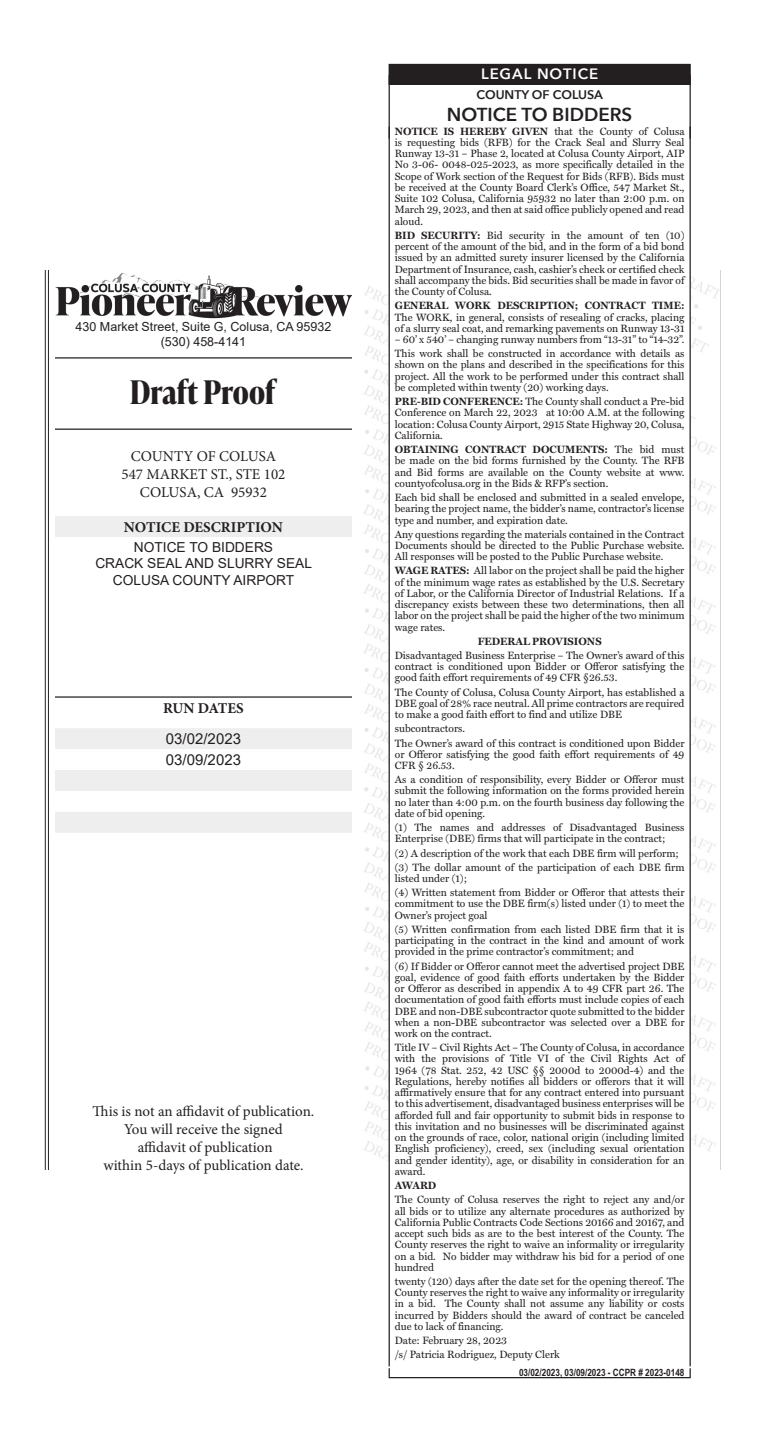
<style>
.page{position:relative;width:765px;height:1440px;background:#fff}
.page>*{position:absolute;margin:0;border:0;box-sizing:border-box;transform-origin:0 0}
.t1{font:700 32.5px "Ivy Presto Headline";color:#231f20;scale:.87 1}
.t2{font:600 18.75px "Avenir Next";color:#231f20}
.t3{font:15px/18px "Minion Pro";color:#231f20;text-align:center}
.t4{font:15px/20.9px "Arial";color:#231f20}
.t5{font:700 15px "Minion Pro";color:#231f20}
.t6{font:600 15px "Avenir Next";letter-spacing:.065em;color:#fff}
.t7{font:700 15px "Minion Pro";letter-spacing:-.02em;color:#231f20}
.t8{font:13.75px/16.5px "Arial";color:#231f20;text-align:center}
.t9{font:12.5px/15px "Arial";color:#231f20;text-align:center}
.t10{font:600 12.5px "Avenir Next";color:#231f20}
.t11{font:10.62px/11.2px "Miller Text";color:#231f20;text-align:justify}
.t12{font:700 10.62px "Miller Text";color:#231f20}
.t13{font:700 10px "Arial Narrow";color:#231f20}
.s1{font-weight:700}
</style>
<div class="page">
<hr style="left:55px;top:357px;width:297px;height:2px;background:#231f20">
<hr style="left:55px;top:429px;width:297px;height:1px;background:#231f20">
<hr style="left:55px;top:696px;width:297px;height:2px;background:#231f20">
<img style="left:55px;top:272px;width:297px;height:47px">
<hr style="left:48px;top:270px;width:1px;height:900px;background:#231f20">
<hr style="left:45px;top:270px;width:1px;height:900px;background:#231f20">
<img style="left:363px;top:270px;width:357px;height:900px">
<div style="left:55px;top:516px;width:297px;height:21px;background:#eeeeef"></div>
<svg style="left:55px;top:728px;width:297px;height:105px"></svg>
<div style="left:389px;top:64px;width:301px;height:1312px;background:#fff"></div>
<div style="left:389px;top:64px;width:301px;height:21px;background:#231f20"></div>
<hr style="left:389px;top:75px;width:1px;height:64px;background:#231f20">
<hr style="left:690px;top:75px;width:1px;height:64px;background:#231f20">
<hr style="left:389px;top:127px;width:1px;height:1239px;background:#231f20">
<hr style="left:690px;top:127px;width:1px;height:1239px;background:#231f20">
<div style="left:389px;top:1368px;width:302px;height:10px;border:1px solid #231f20"></div>
<p class="t9" style="left:76px;top:319px;width:257px">430 Market Street, Suite G, Colusa, CA 95932 (530) 458-4141</p>
<h1 class="t1" style="left:130px;top:369px;width:169px">Draft Proof</h1>
<h3 class="t3" style="left:122px;top:447px;width:165px">COUNTY OF COLUSA<br>547 MARKET ST., STE 102<br>COLUSA, CA 95932</h3>
<h3 class="t5" style="left:124px;top:516px;width:161px">NOTICE DESCRIPTION</h3>
<p class="t8" style="left:95px;top:538px;width:218px">NOTICE TO BIDDERS<br>CRACK SEAL AND SLURRY SEAL<br>COLUSA COUNTY AIRPORT</p>
<h3 class="t7" style="left:163px;top:697px;width:82px">RUN DATES</h3>
<h3 class="t4" style="left:166px;top:728px;width:77px">03/02/2023<br>03/09/2023</h3>
<h3 class="t3" style="left:93px;top:1102px;width:223px">This is not an affidavit of publication.<br>You will receive the signed<br>affidavit of publication<br>within 5-days of publication date.</h3>
<h3 class="t6" style="left:481px;top:61px;width:119px">LEGAL NOTICE</h3>
<p class="t10" style="left:477px;top:84px;width:128px">COUNTY OF COLUSA</p>
<h2 class="t2" style="left:447px;top:98px;width:187px">NOTICE TO BIDDERS</h2>
<p class="t11" style="left:395px;top:126px;width:291px"><span class="s1">NOTICE IS HEREBY GIVEN</span> that the County of Colusa is requesting bids (RFB) for the Crack Seal and Slurry Seal Runway 13-31 – Phase 2, located at Colusa County Airport, AIP No 3-06- 0048-025-2023, as more specifically detailed in the Scope of Work section of the Request for Bids (RFB). Bids must be received at the County Board Clerk’s Office, 547 Market St., Suite 102 Colusa, California 95932 no later than 2:00 p.m. on March 29, 2023, and then at said office publicly opened and read aloud.</p>
<p class="t11" style="left:395px;top:230px;width:291px"><span class="s1">BID SECURITY:</span> Bid security in the amount of ten (10) percent of the amount of the bid, and in the form of a bid bond issued by an admitted surety insurer licensed by the California Department of Insurance, cash, cashier’s check or certified check shall accompany the bids. Bid securities shall be made in favor of the County of Colusa.</p>
<p class="t12" style="left:395px;top:300px;width:291px">GENERAL WORK DESCRIPTION; CONTRACT TIME:</p>
<p class="t11" style="left:395px;top:312px;width:291px">The WORK, in general, consists of resealing of cracks, placing of a slurry seal coat, and remarking pavements on Runway 13-31</p>
<p class="t11" style="left:395px;top:333px;width:291px;line-height:14.1px">– 60’ x 540’ – changing runway numbers from “13-31” to “14-32”.<br>This work shall be constructed in accordance with details as</p>
<p class="t11" style="left:395px;top:359px;width:291px">shown on the plans and described in the specifications for this project. All the work to be performed under this contract shall be completed within twenty (20) working days.</p>
<p class="t11" style="left:395px;top:396px;width:291px"><span class="s1">PRE-BID CONFERENCE:</span> The County shall conduct a Pre-bid Conference on March 22, 2023 at 10:00 A.M. at the following location: Colusa County Airport, 2915 State Highway 20, Colusa, California.</p>
<p class="t11" style="left:395px;top:444px;width:291px"><span class="s1">OBTAINING CONTRACT DOCUMENTS:</span> The bid must be made on the bid forms furnished by the County. The RFB and Bid forms are available on the County website at www. countyofcolusa.org in the Bids &amp; RFP’s section.</p>
<p class="t11" style="left:395px;top:492px;width:291px">Each bid shall be enclosed and submitted in a sealed envelope, bearing the project name, the bidder’s name, contractor’s license type and number, and expiration date.</p>
<p class="t11" style="left:395px;top:529px;width:291px">Any questions regarding the materials contained in the Contract Documents should be directed to the Public Purchase website.<br>All responses will be posted to the Public Purchase website.</p>
<p class="t11" style="left:395px;top:565px;width:291px"><span class="s1">WAGE RATES:</span> All labor on the project shall be paid the higher of the minimum wage rates as established by the U.S. Secretary of Labor, or the California Director of Industrial Relations. If a discrepancy exists between these two determinations, then all labor on the project shall be paid the higher of the two minimum wage rates.</p>
<p class="t12" style="left:478px;top:635px;width:126px">FEDERAL PROVISIONS</p>
<p class="t11" style="left:395px;top:650px;width:291px">Disadvantaged Business Enterprise – The Owner’s award of this contract is conditioned upon Bidder or Offeror satisfying the good faith effort requirements of 49 CFR §26.53.</p>
<p class="t11" style="left:395px;top:687px;width:291px">The County of Colusa, Colusa County Airport, has established a DBE goal of 28% race neutral. All prime contractors are required to make a good faith effort to find and utilize DBE</p>
<p class="t11" style="left:395px;top:722px;width:291px;line-height:14.1px">subcontractors.<br>The Owner’s award of this contract is conditioned upon Bidder</p>
<p class="t11" style="left:395px;top:749px;width:291px">or Offeror satisfying the good faith effort requirements of 49<br>CFR § 26.53.</p>
<p class="t11" style="left:395px;top:774px;width:291px">As a condition of responsibility, every Bidder or Offeror must submit the following information on the forms provided herein no later than 4:00 p.m. on the fourth business day following the date of bid opening.</p>
<p class="t11" style="left:395px;top:822px;width:291px">(1) The names and addresses of Disadvantaged Business<br>Enterprise (DBE) firms that will participate in the contract;</p>
<p class="t11" style="left:395px;top:846px;width:291px;line-height:14.1px">(2) A description of the work that each DBE firm will perform; (3) The dollar amount of the participation of each DBE firm</p>
<p class="t11" style="left:395px;top:872px;width:291px;line-height:14.1px">listed under (1);<br>(4) Written statement from Bidder or Offeror that attests their</p>
<p class="t11" style="left:395px;top:898px;width:291px">commitment to use the DBE firm(s) listed under (1) to meet the<br>Owner’s project goal</p>
<p class="t11" style="left:395px;top:924px;width:291px">(5) Written confirmation from each listed DBE firm that it is participating in the contract in the kind and amount of work provided in the prime contractor’s commitment; and</p>
<p class="t11" style="left:395px;top:961px;width:291px">(6) If Bidder or Offeror cannot meet the advertised project DBE goal, evidence of good faith efforts undertaken by the Bidder or Offeror as described in appendix A to 49 CFR part 26. The documentation of good faith efforts must include copies of each DBE and non-DBE subcontractor quote submitted to the bidder when a non-DBE subcontractor was selected over a DBE for work on the contract.</p>
<p class="t11" style="left:395px;top:1042px;width:291px">Title IV – Civil Rights Act – The County of Colusa, in accordance with the provisions of Title VI of the Civil Rights Act of 1964 (78 Stat. 252, 42 USC §§ 2000d to 2000d-4) and the Regulations, hereby notifies all bidders or offerors that it will affirmatively ensure that for any contract entered into pursuant to this advertisement, disadvantaged business enterprises will be afforded full and fair opportunity to submit bids in response to this invitation and no businesses will be discriminated against on the grounds of race, color, national origin (including limited English proficiency), creed, sex (including sexual orientation and gender identity), age, or disability in consideration for an award.</p>
<p class="t12" style="left:395px;top:1179px;width:43px">AWARD</p>
<p class="t11" style="left:395px;top:1194px;width:291px">The County of Colusa reserves the right to reject any and/or all bids or to utilize any alternate procedures as authorized by California Public Contracts Code Sections 20166 and 20167, and accept such bids as are to the best interest of the County. The County reserves the right to waive an informality or irregularity on a bid. No bidder may withdraw his bid for a period of one hundred</p>
<p class="t11" style="left:395px;top:1276px;width:291px">twenty (120) days after the date set for the opening thereof. The County reserves the right to waive any informality or irregularity in a bid. The County shall not assume any liability or costs incurred by Bidders should the award of contract be canceled due to lack of financing.</p>
<p class="t11" style="left:395px;top:1334px;width:166px;line-height:14.1px">Date: February 28, 2023<br>/s/ Patricia Rodriguez, Deputy Clerk</p>
<p class="t13" style="left:519px;top:1364px;width:167px">03/02/2023, 03/09/2023 - CCPR # 2023-0148</p>
</div>
